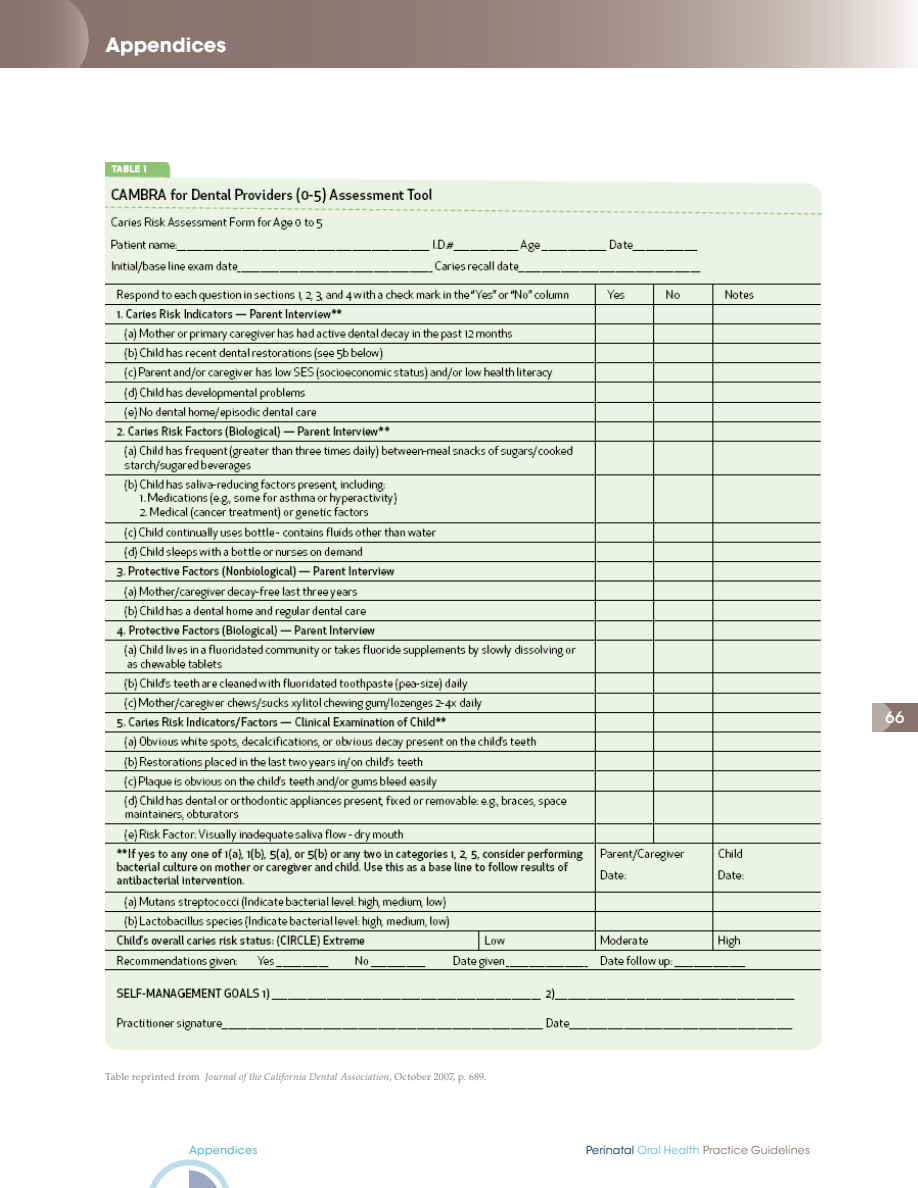
<style>
.page{position:relative;width:918px;height:1188px;background:#fff}
.page>*{position:absolute;margin:0;border:0;box-sizing:border-box;transform-origin:0 0}
.t1{font:700 19.5px "ITC Avant Garde Std";color:#fff}
.t2{font:500 15.75px "ITC Avant Garde Std";color:#fff}
.t3{font:10.95px "ITC Avant Garde Std";letter-spacing:.02em;color:#89736e}
.t4{font:500 10.95px "ITC Avant Garde Std";letter-spacing:.02em;color:#65b8cf}
.t5{font:italic 9.9px "Palatino LT Std";letter-spacing:.025em;color:#808285}
.s1{font-style:normal}
.s2{color:#00355f}
.s3{color:#65b8cf}
</style>
<div class="page">
<div style="left:872px;top:703px;width:46px;height:28px;background:#89736e"></div>
<svg style="left:872px;top:703px;width:20px;height:28px"></svg>
<svg style="left:89px;top:0;width:822px;height:68px;background:#a3918c"></svg>
<svg style="left:0;top:0;width:89px;height:68px;background:#907b76"></svg>
<img style="left:105px;top:162px;width:717px;height:888px">
<svg style="left:149px;top:1159px;width:80px;height:29px"></svg>
<h1 class="t1" style="left:105px;top:32px;width:122px">Appendices</h1>
<h2 class="t2" style="left:886px;top:707px;width:20px">66</h2>
<p class="t5" style="left:105px;top:1070px;width:383px"><span class="s1">Table reprinted from</span> Journal of the California Dental Association<span class="s1">, October 2007, p. 689.</span></p>
<p class="t4" style="left:189px;top:1143px;width:70px">Appendices</p>
<p class="t3" style="left:586px;top:1143px;width:225px"><span class="s2">Perinatal</span> <span class="s3">Oral Health</span> Practice Guidelines</p>
</div>
